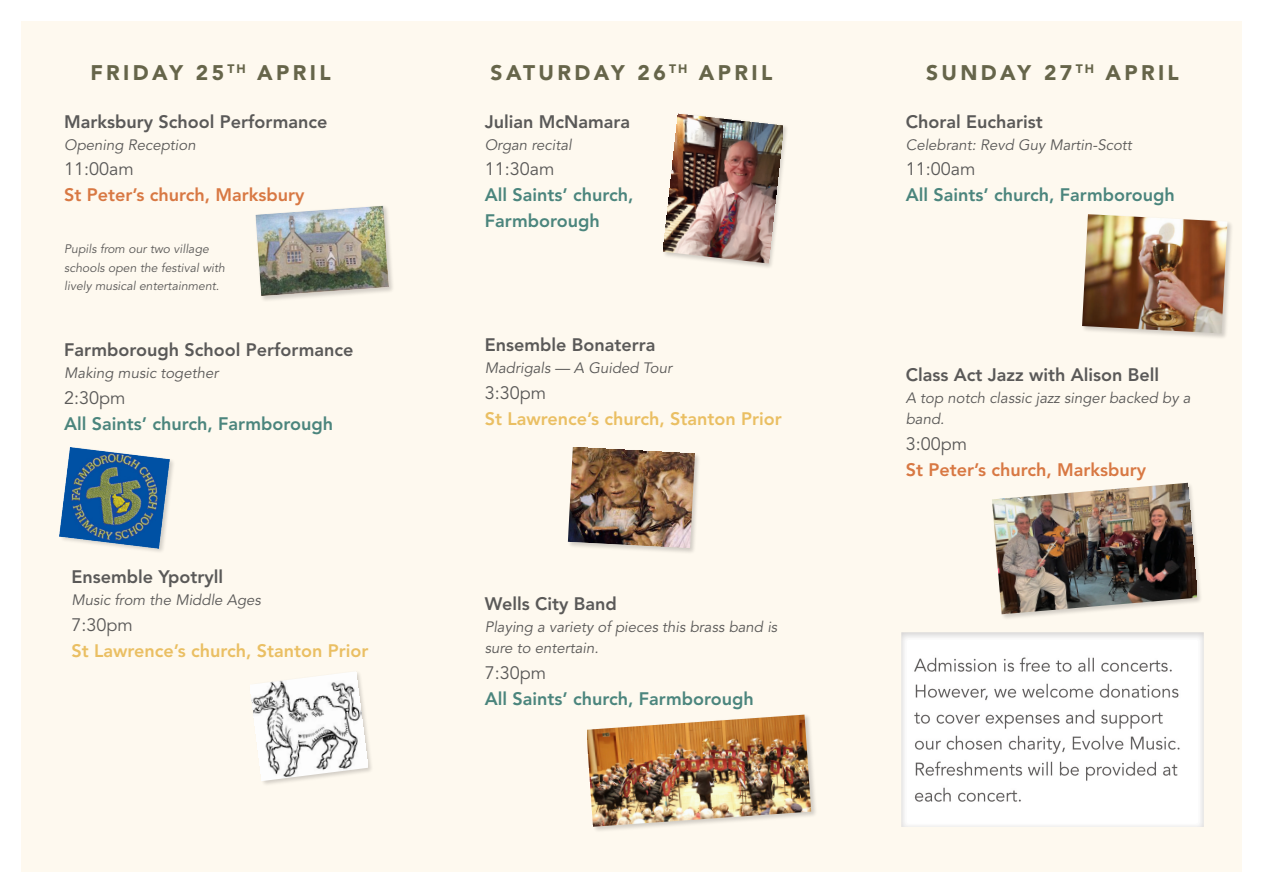
<style>
.page{position:relative;width:1263px;height:893px;background:#fff}
.page>*{position:absolute;margin:0;border:0;box-sizing:border-box;transform-origin:0 0}
.t1{font:900 21px "Avenir LT Pro";letter-spacing:.16em;color:#66654a}
.t2{font:800 18px "Avenir LT Pro";color:#5a5958}
.t3{font:800 18px/26px "Avenir LT Pro";color:#4b857d}
.t4{font:800 18px "Avenir LT Pro";color:#eabf63}
.t5{font:18px "Avenir LT Pro";color:#5a5958}
.t6{font:800 18px "Avenir LT Pro";color:#d87843}
.t7{font:italic 15px/21.6px "Avenir LT Pro";color:#5a5958}
.t8{font:italic 12.3px/18.9px "Avenir LT Pro";color:#5a5958}
</style>
<div class="page">
<div style="left:21px;top:21px;width:1221px;height:851px;background:#fef9ef"></div>
<img style="left:901px;top:632px;width:303px;height:195px">
<img style="left:261px;top:205px;width:132px;height:95px">
<img style="left:255px;top:206px;width:134px;height:90px">
<img style="left:263px;top:743px;width:109px;height:41px">
<img style="left:250px;top:672px;width:118px;height:109px">
<img style="left:741px;top:126px;width:46px;height:141px">
<img style="left:663px;top:113px;width:120px;height:151px">
<img style="left:1001px;top:559px;width:200px;height:60px">
<img style="left:992px;top:482px;width:205px;height:132px">
<img style="left:567px;top:447px;width:132px;height:106px">
<img style="left:568px;top:448px;width:127px;height:100px">
<img style="left:595px;top:714px;width:221px;height:117px">
<img style="left:587px;top:715px;width:224px;height:112px">
<img style="left:1139px;top:223px;width:93px;height:115px">
<img style="left:1082px;top:214px;width:145px;height:119px">
<img style="left:59px;top:447px;width:114px;height:105px">
<img style="left:60px;top:448px;width:110px;height:100px">
<h1 class="t1" style="left:90px;top:64px;width:242px">FRIDAY 25 <sup>TH</sup> APRIL</h1>
<h1 class="t1" style="left:491px;top:64px;width:283px">SATURDAY 26 <sup>TH</sup> APRIL</h1>
<h1 class="t1" style="left:926px;top:64px;width:254px">SUNDAY 27 <sup>TH</sup> APRIL</h1>
<p class="t2" style="left:64px;top:114px;width:265px">Marksbury School Performance</p>
<p class="t7" style="left:64px;top:135px;width:133px">Opening Reception</p>
<p class="t5" style="left:64px;top:162px;width:71px">11:00am</p>
<p class="t6" style="left:64px;top:188px;width:242px">St Peter’s church, Marksbury</p>
<p class="t8" style="left:64px;top:240px;width:162px">Pupils from our two village schools open the festival with lively musical entertainment.</p>
<p class="t2" style="left:64px;top:343px;width:291px">Farmborough School Performance</p>
<p class="t7" style="left:64px;top:363px;width:156px">Making music together</p>
<p class="t5" style="left:64px;top:390px;width:63px">2:30pm</p>
<p class="t3" style="left:64px;top:412px;width:271px">All Saints’ church, Farmborough</p>
<p class="t2" style="left:71px;top:569px;width:153px">Ensemble Ypotryll</p>
<p class="t7" style="left:71px;top:590px;width:191px">Music from the Middle Ages</p>
<p class="t5" style="left:71px;top:617px;width:63px">7:30pm</p>
<p class="t4" style="left:71px;top:643px;width:298px">St Lawrence’s church, Stanton Prior</p>
<p class="t2" style="left:485px;top:114px;width:147px">Julian McNamara</p>
<p class="t7" style="left:485px;top:135px;width:88px">Organ recital</p>
<p class="t5" style="left:485px;top:162px;width:71px">11:30am</p>
<p class="t3" style="left:485px;top:184px;width:150px">All Saints’ church,<br>Farmborough</p>
<p class="t2" style="left:485px;top:338px;width:172px">Ensemble Bonaterra</p>
<p class="t7" style="left:485px;top:358px;width:189px">Madrigals — A Guided Tour</p>
<p class="t5" style="left:485px;top:385px;width:63px">3:30pm</p>
<p class="t4" style="left:485px;top:411px;width:298px">St Lawrence’s church, Stanton Prior</p>
<p class="t2" style="left:485px;top:596px;width:134px">Wells City Band</p>
<p class="t7" style="left:485px;top:617px;width:294px">Playing a variety of pieces this brass band is sure to entertain.</p>
<p class="t5" style="left:485px;top:666px;width:63px">7:30pm</p>
<p class="t3" style="left:485px;top:688px;width:271px">All Saints’ church, Farmborough</p>
<p class="t2" style="left:906px;top:114px;width:138px">Choral Eucharist</p>
<p class="t7" style="left:906px;top:135px;width:228px">Celebrant: Revd Guy Martin-Scott</p>
<p class="t5" style="left:906px;top:162px;width:71px">11:00am</p>
<p class="t3" style="left:906px;top:184px;width:271px">All Saints’ church, Farmborough</p>
<p class="t2" style="left:906px;top:367px;width:255px">Class Act Jazz with Alison Bell</p>
<p class="t7" style="left:906px;top:388px;width:286px">A top notch classic jazz singer backed by a band.</p>
<p class="t5" style="left:906px;top:436px;width:63px">3:00pm</p>
<p class="t6" style="left:906px;top:462px;width:242px">St Peter’s church, Marksbury</p>
</div>
